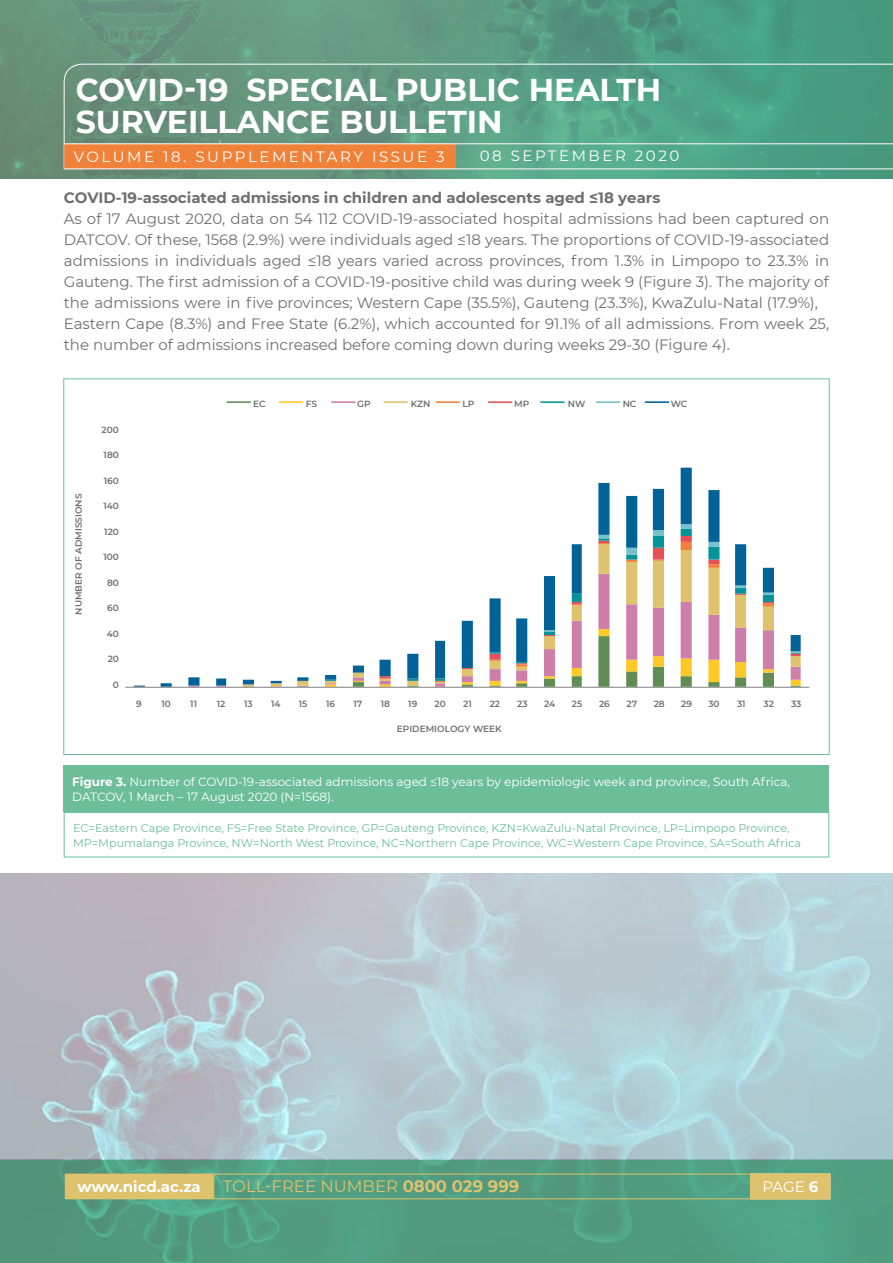
<style>
.page{position:relative;width:893px;height:1263px;background:#fff}
.page>*{position:absolute;margin:0;border:0;box-sizing:border-box;transform-origin:0 0}
.t1{font:700 31.5px/31.5px "Montserrat";color:#fff}
.t2{font:16.5px "Montserrat";color:#dec26d}
.t3{font:15px/21px "Montserrat";color:#706f6f}
.t4{font:700 15px "Montserrat";color:#706f6f}
.t5{font:15px "Montserrat";letter-spacing:.17em;color:#fff}
.t6{font:700 15px "Montserrat";color:#fff}
.t7{font:12px/15px "Montserrat";color:#fff}
.t8{font:11.25px/15px "Montserrat";color:#6cbe99}
.t9{font:600 9px "Montserrat";color:#706f6f}
.s1{font-weight:700}
</style>
<div class="page">
<svg style="left:0;top:0;width:893px;height:179px;background:#5c987f"></svg>
<img style="left:0;top:874px;width:893px;height:286px">
<svg style="left:0;top:1160px;width:893px;height:103px;background:#519d81"></svg>
<svg style="left:63px;top:63px;width:830px;height:107px;background:#5c9e85"></svg>
<div style="left:65px;top:144px;width:390px;height:24px;background:#f08138"></div>
<div style="left:64px;top:144px;width:392px;height:25px;border:1px solid #f08138"></div>
<div style="left:213px;top:1174px;width:617px;height:25px;border:1px solid #dec26d"></div>
<div style="left:751px;top:1174px;width:79px;height:25px;background:#dec26d"></div>
<div style="left:65px;top:1174px;width:148px;height:25px;background:#dec26d"></div>
<hr style="left:64px;top:169px;width:829px;height:1px;background:#fff">
<hr style="left:64px;top:143px;width:829px;height:1px;background:#fff">
<div style="left:64px;top:765px;width:765px;height:47px;background:#6cbe99"></div>
<div style="left:64px;top:812px;width:765px;height:45px;border:1px solid #6cbe99"></div>
<hr style="left:227px;top:401px;width:23px;height:2px;background:#5f8d54">
<hr style="left:645px;top:401px;width:23px;height:2px;background:#006297">
<hr style="left:597px;top:401px;width:23px;height:2px;background:#75c2cb">
<hr style="left:279px;top:401px;width:24px;height:2px;background:#fec827">
<hr style="left:384px;top:401px;width:23px;height:2px;background:#dec26d">
<hr style="left:541px;top:401px;width:23px;height:2px;background:#059398">
<hr style="left:332px;top:401px;width:23px;height:2px;background:#ce7fa9">
<hr style="left:489px;top:401px;width:23px;height:2px;background:#e75156">
<hr style="left:436px;top:401px;width:23px;height:2px;background:#f08138">
<svg style="left:134px;top:468px;width:667px;height:219px"></svg>
<hr style="left:125px;top:687px;width:684px;height:1px;background:#808080">
<h1 class="t1" style="left:76px;top:73px;width:587px">COVID-19 SPECIAL PUBLIC HEALTH<br>SURVEILLANCE BULLETIN</h1>
<p class="t5" style="left:480px;top:145px;width:201px">08 SEPTEMBER 2020</p>
<p class="t4" style="left:64px;top:187px;width:598px">COVID-19-associated admissions in children and adolescents aged ≤18 years</p>
<p class="t3" style="left:64px;top:208px;width:767px">As of 17 August 2020, data on 54 112 COVID-19-associated hospital admissions had been captured on DATCOV. Of these, 1568 (2.9%) were individuals aged ≤18 years. The proportions of COVID-19-associated admissions in individuals aged ≤18 years varied across provinces, from 1.3% in Limpopo to 23.3% in Gauteng. The first admission of a COVID-19-positive child was during week 9 (Figure 3). The majority of the admissions were in five provinces; Western Cape (35.5%), Gauteng (23.3%), KwaZulu-Natal (17.9%), Eastern Cape (8.3%) and Free State (6.2%), which accounted for 91.1% of all admissions. From week 25, the number of admissions increased before coming down during weeks 29-30 (Figure 4).</p>
<p class="t5" style="left:74px;top:146px;width:372px">VOLUME 18. SUPPLEMENTARY ISSUE 3</p>
<p class="t9" style="left:72px;top:615px;width:123px;rotate:-90deg">NUMBER OF ADMISSIONS</p>
<p class="t9" style="left:102px;top:423px;width:19px">200</p>
<p class="t9" style="left:104px;top:449px;width:17px">180</p>
<p class="t9" style="left:104px;top:474px;width:17px">160</p>
<p class="t9" style="left:103px;top:500px;width:17px">140</p>
<p class="t9" style="left:104px;top:525px;width:16px">120</p>
<p class="t9" style="left:103px;top:551px;width:17px">100</p>
<p class="t9" style="left:107px;top:576px;width:13px">80</p>
<p class="t9" style="left:107px;top:602px;width:13px">60</p>
<p class="t9" style="left:107px;top:627px;width:14px">40</p>
<p class="t9" style="left:108px;top:653px;width:13px">20</p>
<p class="t9" style="left:113px;top:678px;width:8px">0</p>
<p class="t9" style="left:253px;top:397px;width:14px">EC</p>
<p class="t9" style="left:306px;top:397px;width:13px">FS</p>
<p class="t9" style="left:357px;top:397px;width:15px">GP</p>
<p class="t9" style="left:411px;top:397px;width:21px">KZN</p>
<p class="t9" style="left:462px;top:397px;width:13px">LP</p>
<p class="t9" style="left:514px;top:397px;width:17px">MP</p>
<p class="t9" style="left:568px;top:397px;width:19px">NW</p>
<p class="t9" style="left:623px;top:397px;width:15px">NC</p>
<p class="t9" style="left:671px;top:397px;width:18px">WC</p>
<p class="t9" style="left:136px;top:698px;width:7px">9</p>
<p class="t9" style="left:162px;top:698px;width:11px">10</p>
<p class="t9" style="left:190px;top:698px;width:8px">11</p>
<p class="t9" style="left:217px;top:698px;width:10px">12</p>
<p class="t9" style="left:244px;top:698px;width:10px">13</p>
<p class="t9" style="left:271px;top:698px;width:11px">14</p>
<p class="t9" style="left:299px;top:698px;width:10px">15</p>
<p class="t9" style="left:326px;top:698px;width:11px">16</p>
<p class="t9" style="left:354px;top:698px;width:10px">17</p>
<p class="t9" style="left:381px;top:698px;width:11px">18</p>
<p class="t9" style="left:408px;top:698px;width:11px">19</p>
<p class="t9" style="left:435px;top:698px;width:13px">20</p>
<p class="t9" style="left:463px;top:698px;width:10px">21</p>
<p class="t9" style="left:490px;top:698px;width:12px">22</p>
<p class="t9" style="left:517px;top:698px;width:12px">23</p>
<p class="t9" style="left:544px;top:698px;width:13px">24</p>
<p class="t9" style="left:572px;top:698px;width:12px">25</p>
<p class="t9" style="left:599px;top:698px;width:12px">26</p>
<p class="t9" style="left:627px;top:698px;width:12px">27</p>
<p class="t9" style="left:654px;top:698px;width:13px">28</p>
<p class="t9" style="left:681px;top:698px;width:12px">29</p>
<p class="t9" style="left:708px;top:698px;width:13px">30</p>
<p class="t9" style="left:737px;top:698px;width:10px">31</p>
<p class="t9" style="left:764px;top:698px;width:12px">32</p>
<p class="t9" style="left:791px;top:698px;width:12px">33</p>
<p class="t9" style="left:397px;top:722px;width:106px">EPIDEMIOLOGY WEEK</p>
<p class="t7" style="left:72px;top:773px;width:719px"><span class="s1">Figure 3.</span> Number of COVID-19-associated admissions aged ≤18 years by epidemiologic week and province, South Africa,<br>DATCOV, 1 March – 17 August 2020 (N=1568).</p>
<p class="t8" style="left:73px;top:820px;width:729px">EC=Eastern Cape Province, FS=Free State Province, GP=Gauteng Province, KZN=KwaZulu-Natal Province, LP=Limpopo Province,<br>MP=Mpumalanga Province, NW=North West Province, NC=Northern Cape Province, WC=Western Cape Province, SA=South Africa</p>
<p class="t6" style="left:78px;top:1176px;width:125px">www.nicd.ac.za</p>
<p class="t2" style="left:223px;top:1175px;width:298px">TOLL-FREE NUMBER <span class="s1">0800 029 999</span></p>
<p class="t5" style="left:762px;top:1176px;width:57px">PAGE <span class="s1">6</span></p>
</div>
